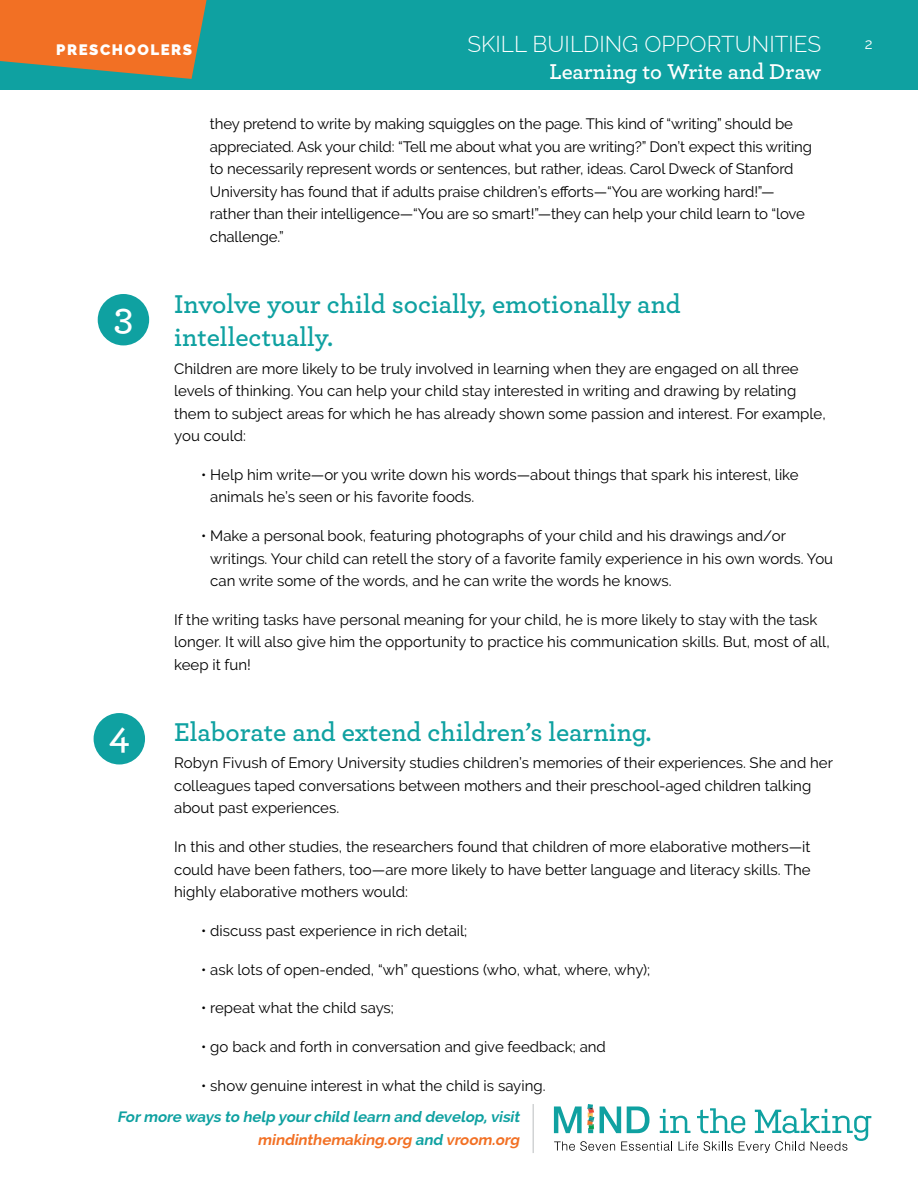
<style>
.page{position:relative;width:918px;height:1188px;background:#fff}
.page>*{position:absolute;margin:0;border:0;box-sizing:border-box;transform-origin:0 0}
.t1{font:600 39px "Archer Pro";color:#fff}
.t2{font:600 27px/33px "Archer Pro";color:#0fa1a1}
.t3{font:300 22.5px "Raleway";color:#fff}
.t4{font:600 22.5px "Archer Pro";letter-spacing:-.005em;color:#fff}
.t5{font:15px/22.5px "Raleway";color:#000}
.t6{font:italic 700 15px/22.5px "Raleway";color:#0fa1a1;text-align:right}
.t7{font:900 15px "Raleway";letter-spacing:.1em;color:#fff}
.t8{font:15px "Raleway";color:#fff}
.s1{color:#f27024}
</style>
<div class="page">
<div style="left:0;top:0;width:918px;height:90px;background:#0fa1a1"></div>
<svg style="left:0;top:0;width:207px;height:79px"></svg>
<svg style="left:554px;top:1104px;width:317px;height:49px"></svg>
<hr style="left:532px;top:1104px;width:2px;height:49px;background:#d1d3d4">
<div style="left:98px;top:294px;width:51px;height:51px;background:#0fa1a1;border-radius:50%"></div>
<div style="left:94px;top:713px;width:51px;height:51px;background:#0fa1a1;border-radius:50%"></div>
<p class="t7" style="left:56px;top:41px;width:137px">PRESCHOOLERS</p>
<h3 class="t3" style="left:467px;top:30px;width:355px">SKILL BUILDING OPPORTUNITIES</h3>
<h3 class="t4" style="left:550px;top:54px;width:273px">Learning to Write and Draw</h3>
<h1 class="t1" style="left:114px;top:286px;width:21px">3</h1>
<h1 class="t1" style="left:109px;top:706px;width:22px">4</h1>
<p class="t5" style="left:210px;top:113px;width:604px">they pretend to write by making squiggles on the page. This kind of “writing” should be appreciated. Ask your child: “Tell me about what you are writing?” Don’t expect this writing to necessarily represent words or sentences, but rather, ideas. Carol Dweck of Stanford University has found that if adults praise children’s efforts—“You are working hard!”— rather than their intelligence—“You are so smart!”—they can help your child learn to “love challenge.”</p>
<h2 class="t2" style="left:174px;top:286px;width:508px">Involve your child socially, emotionally and intellectually.</h2>
<p class="t5" style="left:174px;top:357px;width:653px">Children are more likely to be truly involved in learning when they are engaged on all three levels of thinking. You can help your child stay interested in writing and drawing by relating them to subject areas for which he has already shown some passion and interest. For example, you could:</p>
<p class="t5" style="left:210px;top:463px;width:590px;text-indent:-9px">• Help him write—or you write down his words—about things that spark his interest, like animals he’s seen or his favorite foods.</p>
<p class="t5" style="left:210px;top:524px;width:624px;text-indent:-9px">• Make a personal book, featuring photographs of your child and his drawings and/or writings. Your child can retell the story of a favorite family experience in his own words. You can write some of the words, and he can write the words he knows.</p>
<p class="t5" style="left:174px;top:608px;width:657px">If the writing tasks have personal meaning for your child, he is more likely to stay with the task longer. It will also give him the opportunity to practice his communication skills. But, most of all, keep it fun!</p>
<h2 class="t2" style="left:174px;top:713px;width:479px">Elaborate and extend children’s learning.</h2>
<p class="t5" style="left:174px;top:752px;width:660px">Robyn Fivush of Emory University studies children’s memories of their experiences. She and her colleagues taped conversations between mothers and their preschool-aged children talking about past experiences.</p>
<p class="t5" style="left:174px;top:836px;width:638px;text-align:justify">In this and other studies, the researchers found that children of more elaborative mothers—it could have been fathers, too—are more likely to have better language and literacy skills. The highly elaborative mothers would:</p>
<p class="t5" style="left:201px;top:919px;width:268px">• discuss past experience in rich detail;</p>
<p class="t5" style="left:201px;top:958px;width:451px">• ask lots of open-ended, “wh” questions (who, what, where, why);</p>
<p class="t5" style="left:201px;top:997px;width:194px">• repeat what the child says;</p>
<p class="t5" style="left:201px;top:1035px;width:406px">• go back and forth in conversation and give feedback; and</p>
<p class="t5" style="left:201px;top:1074px;width:346px">• show genuine interest in what the child is saying.</p>
<p class="t6" style="left:117px;top:1106px;width:407px">Formore ways to help yourchild learn and develop,visit <span class="s1">mindinthemaking.org</span> and <span class="s1">vroom.org</span></p>
<p class="t8" style="left:865px;top:35px;width:9px">2</p>
</div>
